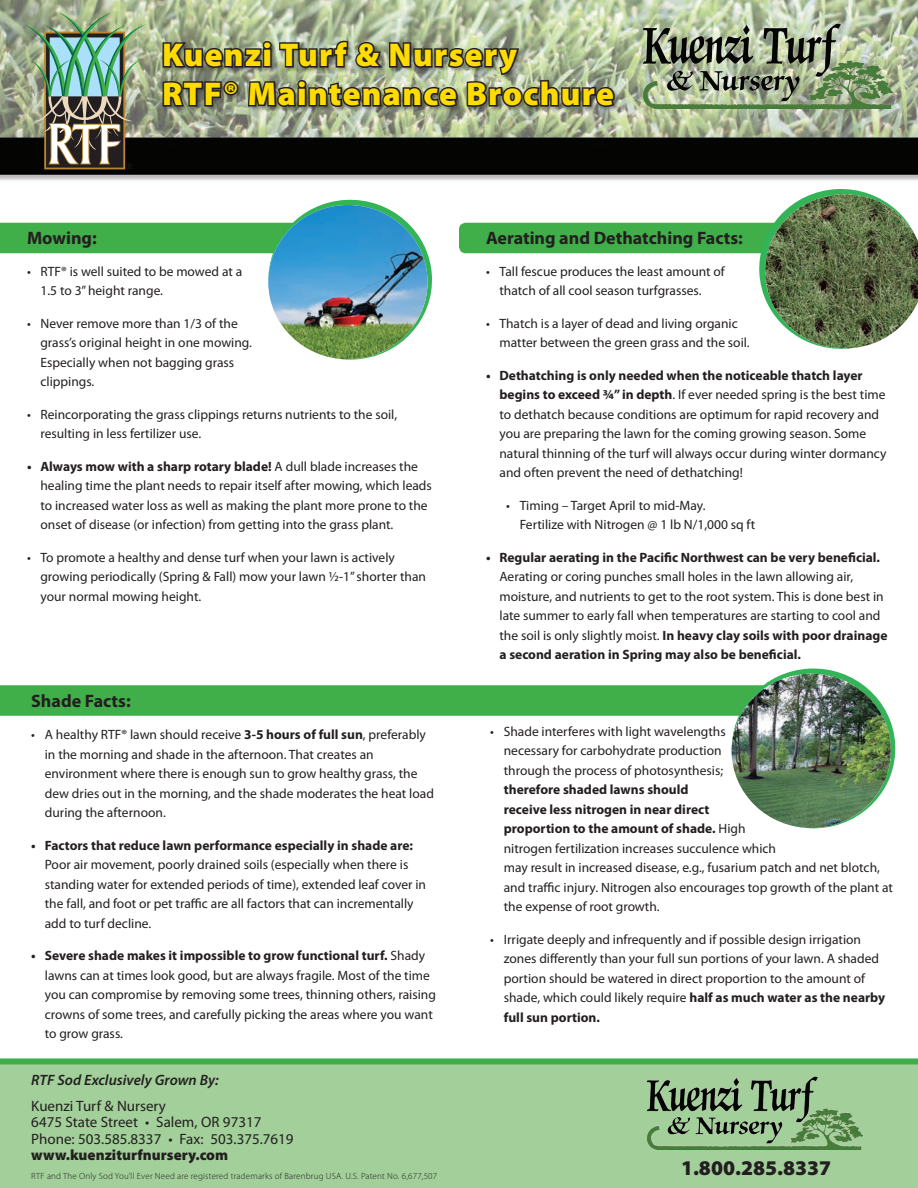
<style>
.page{position:relative;width:918px;height:1188px;background:#fff}
.page>*{position:absolute;margin:0;border:0;box-sizing:border-box;transform-origin:0 0}
.t1{font:900 33px "Myriad Pro";letter-spacing:.04em;color:#ffdc01}
.t2{font:900 21px "Myriad Pro";color:#231f20}
.t3{font:700 18px "Myriad Pro";color:#231f20}
.t4{font:15px "Myriad Pro";color:#231f20}
.t5{font:italic 600 15px "Myriad Pro";color:#231f20}
.t6{font:900 15px "Myriad Pro";color:#231f20}
.t7{font:13.5px/19.5px "Myriad Pro";color:#231f20}
.t8{font:300 9px "Myriad Pro";letter-spacing:.02em;color:#231f20}
.s1{font-weight:700}
</style>
<div class="page">
<img style="left:0;top:0;width:918px;height:181px">
<div style="left:162px;top:40px;width:458px;height:73px;background:#231f20;opacity:.46"></div>
<svg style="left:161px;top:0;width:455px;height:109px;background:#8a937a"></svg>
<img style="left:642px;top:24px;width:251px;height:85px">
<img style="left:23px;top:12px;width:124px;height:157px">
<div style="left:459px;top:223px;width:432px;height:30px;background:#40ae49;border-radius:7px"></div>
<svg style="left:0;top:199px;width:432px;height:161px"></svg>
<img style="left:268px;top:205px;width:160px;height:154px">
<div style="left:0;top:1064px;width:918px;height:124px;background:#a3cf9a"></div>
<img style="left:647px;top:1076px;width:216px;height:74px">
<svg style="left:757px;top:189px;width:112px;height:160px"></svg>
<img style="left:765px;top:194px;width:153px;height:154px">
<svg style="left:0;top:668px;width:896px;height:161px"></svg>
<img style="left:732px;top:674px;width:159px;height:154px">
<svg style="left:0;top:1058px;width:918px;height:6px;background:#4eb456"></svg>
<p class="t1" style="left:162px;top:33px;width:357px">Kuenzi Turf &amp; Nursery</p>
<p class="t1" style="left:162px;top:72px;width:454px">RTF® Maintenance Brochure</p>
<p class="t3" style="left:27px;top:226px;width:71px">Mowing:</p>
<p class="t7" style="left:40px;top:262px;width:203px;text-indent:-14px">• RTF® is well suited to be mowed at a<br>1.5 to 3” height range.</p>
<p class="t7" style="left:40px;top:313px;width:213px;text-indent:-14px">• Never remove more than 1/3 of the grass’s original height in one mowing.<br>Especially when not bagging grass clippings.</p>
<p class="t7" style="left:40px;top:404px;width:358px;text-indent:-14px">• Reincorporating the grass clippings returns nutrients to the soil, resulting in less fertilizer use.</p>
<p class="t7" style="left:40px;top:456px;width:393px;text-indent:-14px"><span class="s1">• Always mow with a sharp rotary blade!</span> A dull blade increases the healing time the plant needs to repair itself after mowing, which leads to increased water loss as well as making the plant more prone to the onset of disease (or infection) from getting into the grass plant.</p>
<p class="t7" style="left:40px;top:547px;width:387px;text-indent:-14px">• To promote a healthy and dense turf when your lawn is actively growing periodically (Spring &amp; Fall) mow your lawn ½-1” shorter than your normal mowing height.</p>
<p class="t3" style="left:31px;top:689px;width:101px">Shade Facts:</p>
<p class="t7" style="left:45px;top:725px;width:391px;text-indent:-14px">• A healthy RTF® lawn should receive <span class="s1">3-5 hours of full sun</span>, preferably in the morning and shade in the afternoon. That creates an environment where there is enough sun to grow healthy grass, the dew dries out in the morning, and the shade moderates the heat load during the afternoon.</p>
<p class="t7" style="left:45px;top:835px;width:383px;text-indent:-14px"><span class="s1">• Factors that reduce lawn performance especially in shade are:<br></span>Poor air movement, poorly drained soils (especially when there is standing water for extended periods of time), extended leaf cover in the fall, and foot or pet traffic are all factors that can incrementally add to turf decline.</p>
<p class="t7" style="left:45px;top:946px;width:393px;text-indent:-14px"><span class="s1">• Severe shade makes it impossible to grow functional turf.</span> Shady lawns can at times look good, but are always fragile. Most of the time you can compromise by removing some trees, thinning others, raising crowns of some trees, and carefully picking the areas where you want to grow grass.</p>
<p class="t5" style="left:31px;top:1070px;width:189px">RTF Sod Exclusively Grown By:</p>
<p class="t4" style="left:31px;top:1096px;width:136px">Kuenzi Turf &amp; Nursery</p>
<p class="t4" style="left:31px;top:1113px;width:232px">6475 State Street • Salem, OR 97317</p>
<p class="t4" style="left:31px;top:1129px;width:264px">Phone: 503.585.8337 • Fax: 503.375.7619</p>
<p class="t6" style="left:31px;top:1145px;width:198px">www.kuenziturfnursery.com</p>
<p class="t8" style="left:31px;top:1170px;width:407px">RTF and The Only Sod You’ll Ever Need are registered trademarks of Barenbrug USA. U.S. Patent No. 6,677,507</p>
<p class="t3" style="left:486px;top:226px;width:258px">Aerating and Dethatching Facts:</p>
<p class="t7" style="left:500px;top:262px;width:227px;text-indent:-14px">• Tall fescue produces the least amount of thatch of all cool season turfgrasses.</p>
<p class="t7" style="left:500px;top:313px;width:252px;text-indent:-14px">• Thatch is a layer of dead and living organic matter between the green grass and the soil.</p>
<p class="t7" style="left:500px;top:365px;width:389px;text-indent:-14px"><span class="s1">• Dethatching is only needed when the noticeable thatch layer begins to exceed ¾” in depth</span>. If ever needed spring is the best time to dethatch because conditions are optimum for rapid recovery and you are preparing the lawn for the coming growing season. Some natural thinning of the turf will always occur during winter dormancy and often prevent the need of dethatching!</p>
<p class="t7" style="left:520px;top:495px;width:237px;text-indent:-14px">• Timing – Target April to mid-May.<br>Fertilize with Nitrogen @ 1 lb N/1,000 sq ft</p>
<p class="t7" style="left:500px;top:547px;width:390px;text-indent:-14px"><span class="s1">• Regular aerating in the Pacific Northwest can be very beneficial.<br></span>Aerating or coring punches small holes in the lawn allowing air, moisture, and nutrients to get to the root system. This is done best in late summer to early fall when temperatures are starting to cool and the soil is only slightly moist. <span class="s1">In heavy clay soils with poor drainage a second aeration in Spring may also be beneficial.</span></p>
<p class="t7" style="left:504px;top:721px;width:391px;text-indent:-14px">• Shade interferes with light wavelengths<br>necessary for carbohydrate production<br>through the process of photosynthesis;<br><span class="s1">therefore shaded lawns should<br>receive less nitrogen in near direct<br>proportion to the amount of shade.</span> High<br>nitrogen fertilization increases succulence which<br>may result in increased disease, e.g., fusarium patch and net blotch, and traffic injury. Nitrogen also encourages top growth of the plant at the expense of root growth.</p>
<p class="t7" style="left:504px;top:929px;width:383px;text-indent:-14px">• Irrigate deeply and infrequently and if possible design irrigation zones differently than your full sun portions of your lawn. A shaded portion should be watered in direct proportion to the amount of shade, which could likely require <span class="s1">half as much water as the nearby full sun portion.</span></p>
<p class="t2" style="left:681px;top:1154px;width:152px">1.800.285.8337</p>
</div>
